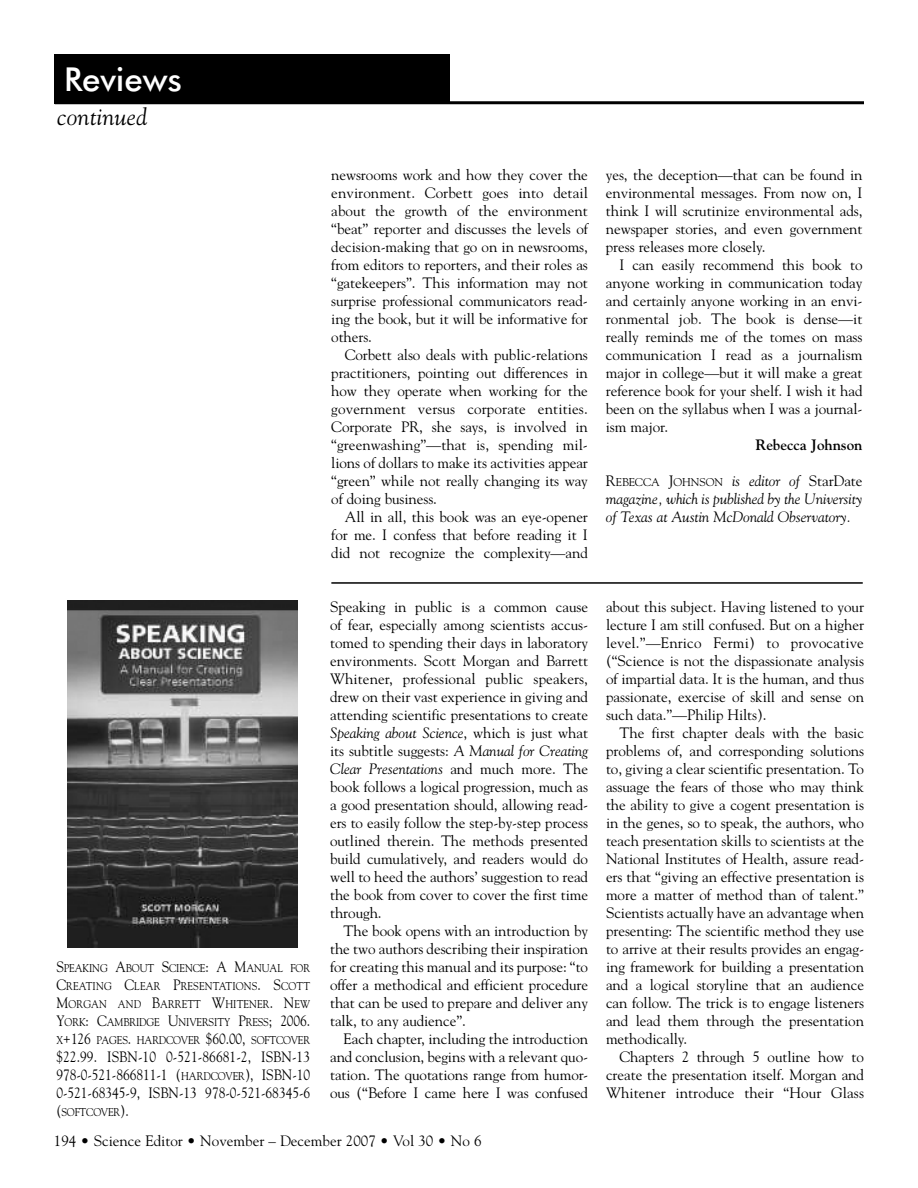
<style>
.page{position:relative;width:918px;height:1188px;background:#fff}
.page>*{position:absolute;margin:0;border:0;box-sizing:border-box;transform-origin:0 0}
.t1{font:500 33px "Futura BT";color:#fff}
.t2{font:italic 24px "Goudy";letter-spacing:.01em;color:#000}
.t3{font:15px/18px "Goudy";letter-spacing:-.005em;color:#000;text-align:justify}
.t4{font:15px/18px "Goudy";letter-spacing:-.005em;color:#000;text-align:justify;scale:.9 1}
.t5{font:italic 15px/18px "Goudy";letter-spacing:-.005em;color:#000}
.t6{font:700 15px "Goudy";letter-spacing:-.005em;color:#000}
.t7{font:11.25px/18px "Goudy";letter-spacing:-.015em;color:#000;text-align:justify;scale:.9 1}
.t8{font:11.25px "Goudy";letter-spacing:-.015em;color:#000}
.s1{font-size:15px}
.s2{font-size:11.25px}
.s3{font-style:italic}
.s4{font-style:italic;font-size:15px}
</style>
<div class="page">
<hr style="left:55px;top:101px;width:809px;height:3px;background:#000">
<div style="left:54px;top:54px;width:396px;height:49px;background:#000"></div>
<img style="left:68px;top:600px;width:230px;height:348px">
<hr style="left:331px;top:582px;width:532px;height:2px;background:#000">
<h1 class="t1" style="left:64px;top:63px;width:119px">Reviews</h1>
<h2 class="t2" style="left:57px;top:104px;width:91px">continued</h2>
<p class="t7" style="left:56px;top:960px;width:284px"><span class="s1">S</span>PEAKING <span class="s1">A</span>BOUT <span class="s1">S</span>CIENCE<span class="s1">: A M</span>ANUAL FOR <span class="s1">C</span>REATING <span class="s1">C</span>LEAR <span class="s1">P</span>RESENTATIONS<span class="s1">. S</span>COTT <span class="s1">M</span>ORGAN AND <span class="s1">B</span>ARRETT <span class="s1">W</span>HITENER<span class="s1">. N</span>EW <span class="s1">Y</span>ORK<span class="s1">: C</span>AMBRIDGE <span class="s1">U</span>NIVERSITY <span class="s1">P</span>RESS<span class="s1">; 2006.<br></span>X<span class="s1">+126</span> PAGES<span class="s1">.</span> HARDCOVER <span class="s1">$60.00,</span> SOFTCOVER</p>
<p class="t4" style="left:56px;top:1048px;width:284px">$22.99. ISBN-10 0-521-86681-2, ISBN-13<br>978-0-521-866811-1 (<span class="s2">HARDCOVER</span>), ISBN-10<br>0-521-68345-9, ISBN-13 978-0-521-68345-6</p>
<p class="t7" style="left:56px;top:1104px;width:82px"><span class="s1">(</span>SOFTCOVER<span class="s1">).</span></p>
<p class="t3" style="left:331px;top:166px;width:258px">newsrooms work and how they cover the environment. Corbett goes into detail about the growth of the environment “beat” reporter and discusses the levels of decision-making that go on in newsrooms, from editors to reporters, and their roles as “gatekeepers”. This information may not surprise professional communicators read&shy;ing the book, but it will be informative for others.</p>
<p class="t3" style="left:331px;top:346px;width:258px;text-indent:14px">Corbett also deals with public-relations practitioners, pointing out differences in how they operate when working for the government versus corporate entities.<br>Corporate PR, she says, is involved in “greenwashing”—that is, spending mil&shy;lions of dollars to make its activities appear “green” while not really changing its way of doing business.</p>
<p class="t3" style="left:331px;top:509px;width:258px;text-indent:14px">All in all, this book was an eye-opener for me. I confess that before reading it I did not recognize the complexity—and</p>
<p class="t3" style="left:330px;top:598px;width:259px">Speaking in public is a common cause of fear, especially among scientists accus&shy;tomed to spending their days in laboratory environments. Scott Morgan and Barrett Whitener, professional public speakers, drew on their vast experience in giving and attending scientific presentations to create <span class="s3">Speaking about Science</span>, which is just what its subtitle suggests: <span class="s3">A Manual for Creating Clear Presentations</span> and much more. The book follows a logical progression, much as a good presentation should, allowing read&shy;ers to easily follow the step-by-step process outlined therein. The methods presented build cumulatively, and readers would do well to heed the authors’ suggestion to read the book from cover to cover the first time through.</p>
<p class="t3" style="left:330px;top:923px;width:259px;text-indent:14px">The book opens with an introduction by the two authors describing their inspiration for creating this manual and its purpose: “to offer a methodical and efficient procedure that can be used to prepare and deliver any talk, to any audience”.</p>
<p class="t3" style="left:330px;top:1031px;width:259px;text-indent:14px">Each chapter, including the introduction and conclusion, begins with a relevant quo&shy;tation. The quotations range from humor&shy;ous (“Before I came here I was confused</p>
<p class="t3" style="left:54px;top:1132px;width:429px">194 • Science Editor • November – December 2007 • Vol 30 • No 6</p>
<p class="t3" style="left:606px;top:167px;width:258px">yes, the deception—that can be found in environmental messages. From now on, I think I will scrutinize environmental ads, newspaper stories, and even government press releases more closely.</p>
<p class="t3" style="left:606px;top:257px;width:258px;text-indent:14px">I can easily recommend this book to anyone working in communication today and certainly anyone working in an envi&shy;ronmental job. The book is dense—it really reminds me of the tomes on mass communication I read as a journalism major in college—but it will make a great reference book for your shelf. I wish it had been on the syllabus when I was a journal&shy;ism major.</p>
<p class="t6" style="left:756px;top:438px;width:108px">Rebecca Johnson</p>
<p class="t8" style="left:606px;top:477px;width:258px"><span class="s1">R</span>EBECCA <span class="s1">J</span>OHNSON <span class="s4">is editor of</span> <span class="s1">StarDate</span></p>
<p class="t5" style="left:606px;top:490px;width:258px">magazine, which is published by the University of Texas at Austin McDonald Observatory.</p>
<p class="t3" style="left:606px;top:599px;width:259px">about this subject. Having listened to your lecture I am still confused. But on a higher level.”—Enrico Fermi) to provocative (“Science is not the dispassionate analysis of impartial data. It is the human, and thus passionate, exercise of skill and sense on such data.”—Philip Hilts).</p>
<p class="t3" style="left:606px;top:725px;width:260px;text-indent:14px">The first chapter deals with the basic problems of, and corresponding solutions to, giving a clear scientific presentation. To assuage the fears of those who may think the ability to give a cogent presentation is in the genes, so to speak, the authors, who teach presentation skills to scientists at the National Institutes of Health, assure read&shy;ers that “giving an effective presentation is more a matter of method than of talent.” Scientists actually have an advantage when presenting: The scientific method they use to arrive at their results provides an engag&shy;ing framework for building a presentation and a logical storyline that an audience can follow. The trick is to engage listeners and lead them through the presentation methodically.</p>
<p class="t3" style="left:606px;top:1049px;width:259px;text-indent:14px">Chapters 2 through 5 outline how to create the presentation itself. Morgan and Whitener introduce their “Hour Glass</p>
</div>
